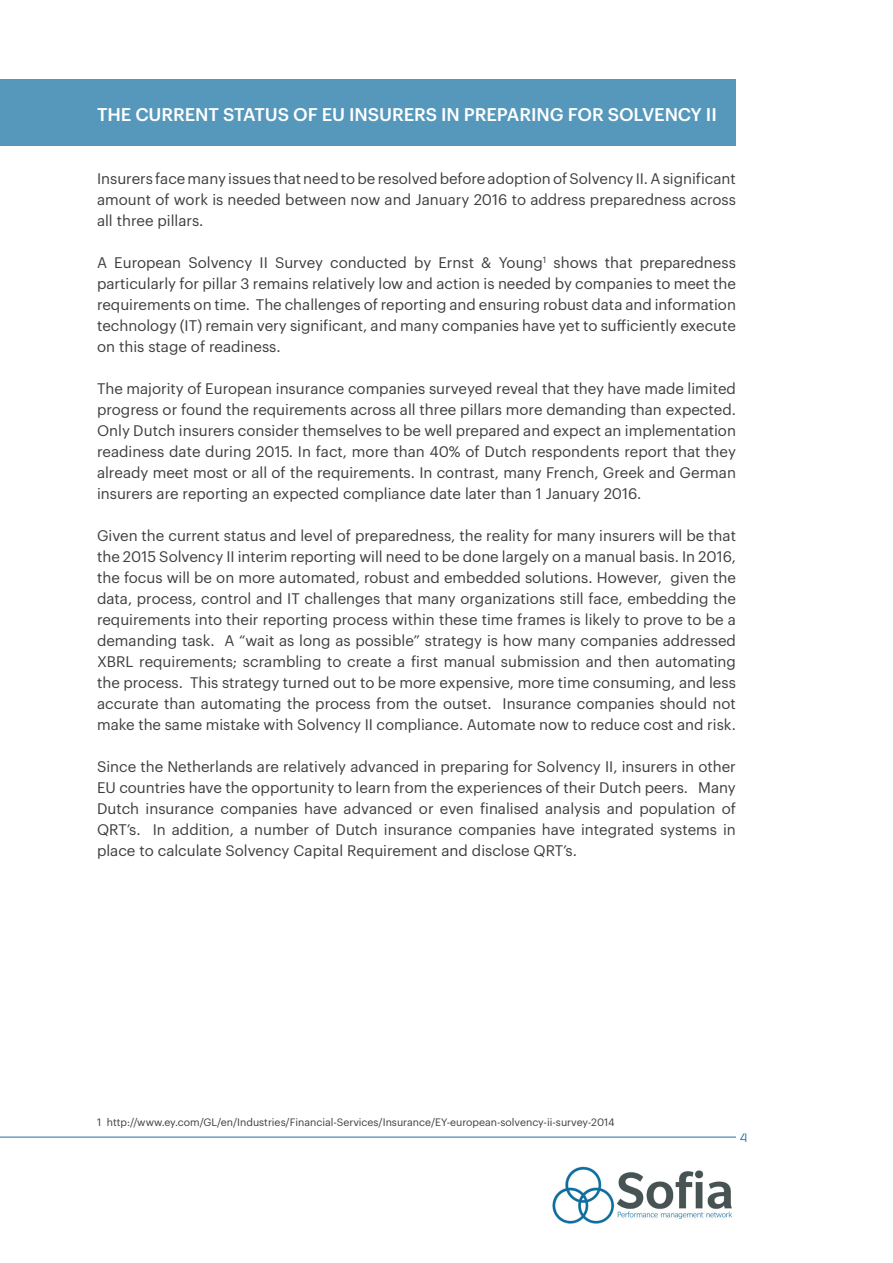
<style>
.page{position:relative;width:893px;height:1263px;background:#fff}
.page>*{position:absolute;margin:0;border:0;box-sizing:border-box;transform-origin:0 0}
.t1{font:500 18px "Graphik";letter-spacing:-.005em;color:#fff}
.t2{font:15px/21px "Graphik";color:#3e3e3f;text-align:justify}
.t3{font:13.5px "Hero";color:#1773a2}
.t4{font:10.5px "Graphik";color:#3e3e3f}
</style>
<div class="page">
<img style="left:552px;top:1166px;width:180px;height:58px">
<hr style="left:0;top:1137px;width:736px;height:1px;background:#1773a2">
<div style="left:0;top:79px;width:736px;height:67px;background:#5598bb"></div>
<p class="t1" style="left:97px;top:101px;width:621px">THE CURRENT STATUS OF EU INSURERS IN PREPARING FOR SOLVENCY II</p>
<p class="t2" style="left:97px;top:167px;width:640px">Insurers face many issues that need to be resolved before adoption of Solvency II. A significant amount of work is needed between now and January 2016 to address preparedness across all three pillars.</p>
<p class="t2" style="left:97px;top:251px;width:640px">A European Solvency II Survey conducted by Ernst &amp; Young<sup>1</sup> shows that preparedness particularly for pillar 3 remains relatively low and action is needed by companies to meet the requirements on time. The challenges of reporting and ensuring robust data and information technology (IT) remain very significant, and many companies have yet to sufficiently execute on this stage of readiness.</p>
<p class="t2" style="left:97px;top:377px;width:640px">The majority of European insurance companies surveyed reveal that they have made limited progress or found the requirements across all three pillars more demanding than expected.<br>Only Dutch insurers consider themselves to be well prepared and expect an implementation readiness date during 2015. In fact, more than 40% of Dutch respondents report that they already meet most or all of the requirements. In contrast, many French, Greek and German insurers are reporting an expected compliance date later than 1 January 2016.</p>
<p class="t2" style="left:97px;top:524px;width:640px">Given the current status and level of preparedness, the reality for many insurers will be that the 2015 Solvency II interim reporting will need to be done largely on a manual basis. In 2016, the focus will be on more automated, robust and embedded solutions. However, given the data, process, control and IT challenges that many organizations still face, embedding the requirements into their reporting process within these time frames is likely to prove to be a demanding task. A “wait as long as possible” strategy is how many companies addressed XBRL requirements; scrambling to create a first manual submission and then automating the process. This strategy turned out to be more expensive, more time consuming, and less accurate than automating the process from the outset. Insurance companies should not make the same mistake with Solvency II compliance. Automate now to reduce cost and risk.</p>
<p class="t2" style="left:97px;top:755px;width:640px">Since the Netherlands are relatively advanced in preparing for Solvency II, insurers in other EU countries have the opportunity to learn from the experiences of their Dutch peers. Many Dutch insurance companies have advanced or even finalised analysis and population of QRT’s. In addition, a number of Dutch insurance companies have integrated systems in place to calculate Solvency Capital Requirement and disclose QRT’s.</p>
<p class="t4" style="left:97px;top:1114px;width:519px">1 http://www.ey.com/GL/en/Industries/Financial-Services/Insurance/EY-european-solvency-ii-survey-2014</p>
<p class="t3" style="left:740px;top:1131px;width:8px">4</p>
</div>
